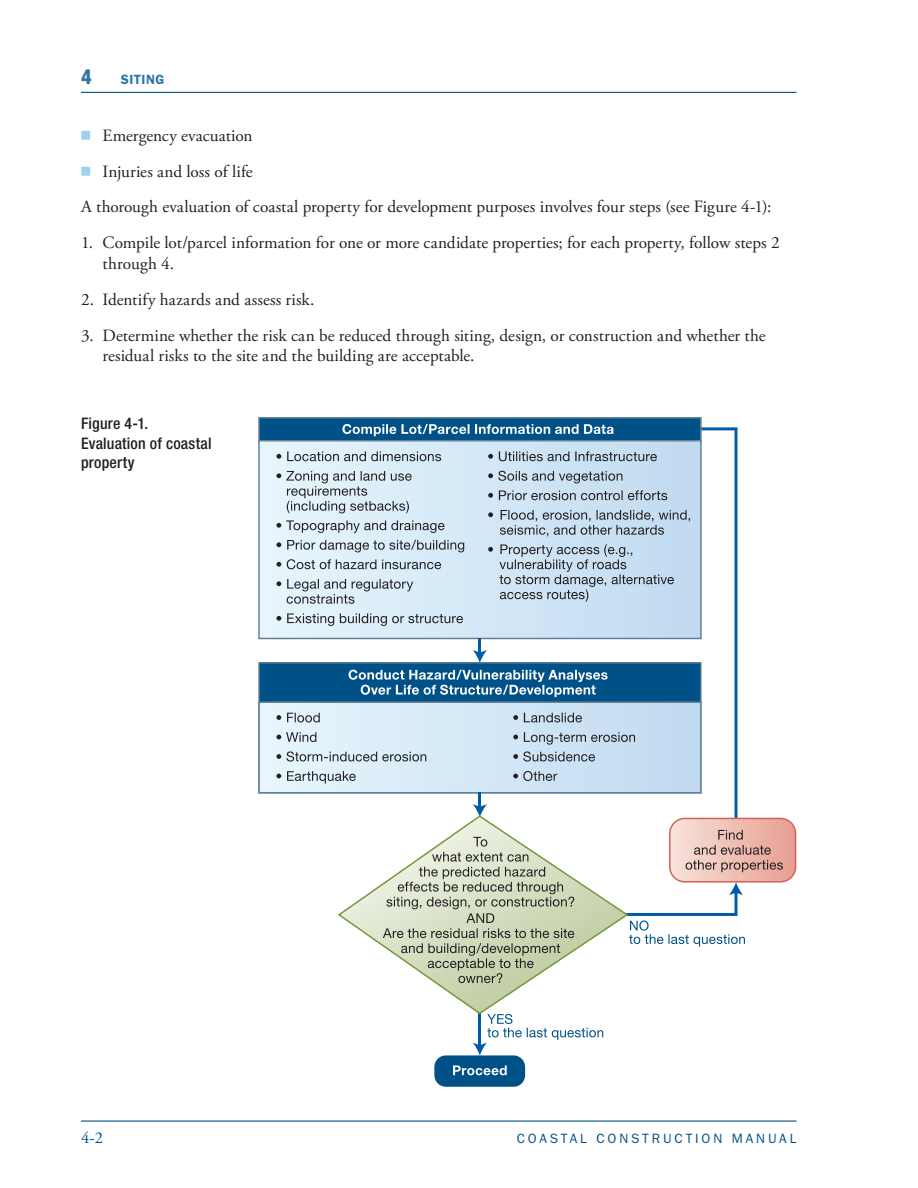
<style>
.page{position:relative;width:918px;height:1188px;background:#fff}
.page>*{position:absolute;margin:0;border:0;box-sizing:border-box;transform-origin:0 0}
.t1{font:800 condensed 21px "Helvetica Neue";color:#2f75a5}
.Ack_Names{font:17.25px "Adobe Garamond Pro";color:#231f20}
.t2{font:16.5px "Adobe Garamond Pro";color:#005187}
.Ack_Names-2{font:500 condensed 15.9px "Helvetica Neue";letter-spacing:.015em;color:#231f20}
.t3{font:13.5px "ITC Franklin Gothic Std";letter-spacing:.21em;color:#005187}
.t4{font:600 13.5px "ITC Franklin Gothic Std";letter-spacing:.035em;color:#2f75a5}
</style>
<div class="page">
<hr style="left:81px;top:1120px;width:715px;height:2px;background:#005187">
<hr style="left:81px;top:92px;width:715px;height:1px;background:#005187">
<div style="left:434px;top:1055px;width:91px;height:32px;background:#005187;border-radius:12px"></div>
<svg style="left:473px;top:1014px;width:130px;height:41px"></svg>
<svg style="left:453px;top:1065px;width:54px;height:10px"></svg>
<svg style="left:435px;top:983px;width:92px;height:31px"></svg>
<svg style="left:258px;top:417px;width:538px;height:566px"></svg>
<p class="t1" style="left:81px;top:64px;width:12px">4</p>
<p class="t4" style="left:121px;top:72px;width:45px">SITING</p>
<p class="Ack_Names" style="left:103px;top:125px;width:152px">Emergency evacuation</p>
<p class="Ack_Names" style="left:103px;top:161px;width:152px">Injuries and loss of life</p>
<p class="Ack_Names" style="left:81px;top:197px;width:692px">A thorough evaluation of coastal property for development purposes involves four steps (see Figure 4-1):</p>
<p class="Ack_Names" style="left:81px;top:232px;width:14px">1.</p>
<p class="Ack_Names" style="left:103px;top:232px;width:679px">Compile lot/parcel information for one or more candidate properties; for each property, follow steps 2</p>
<p class="Ack_Names" style="left:103px;top:253px;width:73px">through 4.</p>
<p class="Ack_Names" style="left:81px;top:289px;width:15px">2.</p>
<p class="Ack_Names" style="left:103px;top:289px;width:213px">Identify hazards and assess risk.</p>
<p class="Ack_Names" style="left:81px;top:325px;width:14px">3.</p>
<p class="Ack_Names" style="left:103px;top:325px;width:665px">Determine whether the risk can be reduced through siting, design, or construction and whether the</p>
<p class="Ack_Names" style="left:103px;top:345px;width:374px">residual risks to the site and the building are acceptable.</p>
<p class="Ack_Names-2" style="left:81px;top:414px;width:69px">Figure 4‑1.</p>
<p class="Ack_Names-2" style="left:81px;top:433px;width:132px">Evaluation of coastal</p>
<p class="Ack_Names-2" style="left:81px;top:453px;width:55px">property</p>
<p class="t2" style="left:81px;top:1128px;width:23px">4-2</p>
<p class="t3" style="left:517px;top:1130px;width:281px">COASTAL CONSTRUCTION MANUAL</p>
</div>
